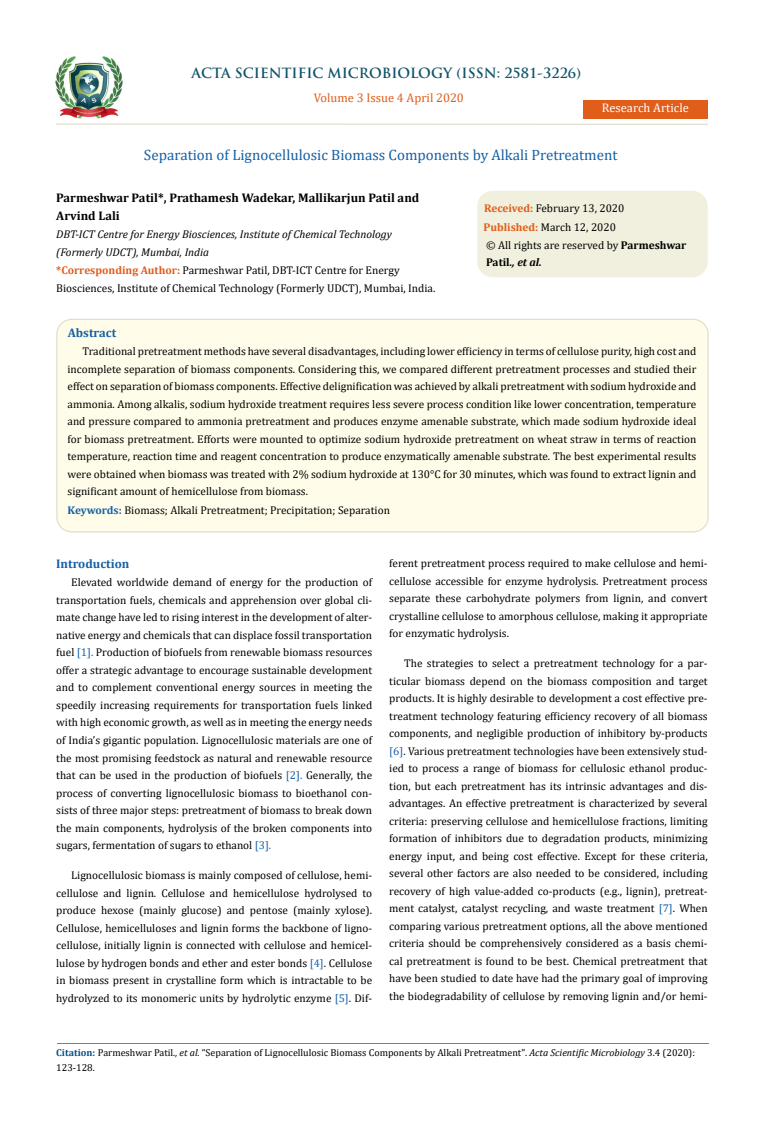
<style>
.page{position:relative;width:764px;height:1125px;background:#fff}
.page>*{position:absolute;margin:0;border:0;box-sizing:border-box;transform-origin:0 0}
.t1{font:15px "Cambria";color:#1560a6}
.t2{font:700 13.75px "Trajan Pro";color:#0e546a}
.t3{font:700 12.5px/17.5px "Cambria";color:#000}
.t4{font:12.5px "Cambria";color:#e05d1a}
.t5{font:700 12.5px "Cambria";color:#1560a6}
.t6{font:12.5px "Cambria";color:#fff}
.t7{font:11.25px/17.5px "Cambria";color:#000;text-align:justify}
.t8{font:10px/15px "Cambria";color:#000}
.s1{font-style:italic}
.s2{font-weight:700;color:#e05d1a}
.s3{font-weight:700}
.s4{font-weight:700;font-style:italic}
.s5{font-weight:700;color:#1560a6}
.s6{color:#1560a6}
.s7{font-weight:700;color:#035089}
</style>
<div class="page">
<img style="left:56px;top:57px;width:66px;height:61px">
<div style="left:583px;top:100px;width:124px;height:19px;background:#e05d1a"></div>
<div style="left:57px;top:319px;width:651px;height:213px;background:#fffde9;border-radius:15px"></div>
<div style="left:56px;top:319px;width:653px;height:213px;border:1px solid #e0dfcd;border-radius:15px"></div>
<div style="left:478px;top:191px;width:229px;height:86px;background:#f1f0de;border-radius:15px"></div>
<div style="left:477px;top:191px;width:230px;height:86px;border:1px solid #f1f0de;border-radius:15px"></div>
<hr style="left:57px;top:1044px;width:652px;height:1px;background:#e05d1a">
<hr style="left:56px;top:123px;width:651px;height:2px;background:#e0dfcd">
<p class="t2" style="left:192px;top:64px;width:391px">ACTA SCIENTIFIC MICROBIOLOGY (ISSN: 2581-3226)</p>
<p class="t4" style="left:314px;top:91px;width:152px">Volume 3 Issue 4 April 2020</p>
<p class="t6" style="left:602px;top:101px;width:89px">Research Article</p>
<h1 class="t1" style="left:144px;top:146px;width:475px">Separation of Lignocellulosic Biomass Components by Alkali Pretreatment</h1>
<p class="t3" style="left:56px;top:189px;width:365px">Parmeshwar Patil*, Prathamesh Wadekar, Mallikarjun Patil and<br>Arvind Lali</p>
<p class="t7" style="left:56px;top:225px;width:380px;text-align:left"><span class="s1">DBT-ICT Centre for Energy Biosciences, Institute of Chemical Technology (Formerly UDCT), Mumbai, India<br></span><span class="s2">*Corresponding Author:</span> Parmeshwar Patil, DBT-ICT Centre for Energy Biosciences, Institute of Chemical Technology (Formerly UDCT), Mumbai, India.</p>
<p class="t7" style="left:483px;top:198px;width:142px;line-height:19.1px"><span class="s2">Received:</span> February 13, 2020<br><span class="s2">Published:</span> March 12, 2020</p>
<p class="t7" style="left:486px;top:236px;width:202px">© All rights are reserved by <span class="s3">Parmeshwar<br>Patil</span><span class="s4">., et al.</span></p>
<p class="t5" style="left:68px;top:324px;width:50px">Abstract</p>
<p class="t7" style="left:67px;top:343px;width:630px;text-indent:15px">Traditional pretreatment methods have several disadvantages, including lower efficiency in terms of cellulose purity, high cost and incomplete separation of biomass components. Considering this, we compared different pretreatment processes and studied their effect on separation of biomass components. Effective delignification was achieved by alkali pretreatment with sodium hydroxide and ammonia. Among alkalis, sodium hydroxide treatment requires less severe process condition like lower concentration, temperature and pressure compared to ammonia pretreatment and produces enzyme amenable substrate, which made sodium hydroxide ideal for biomass pretreatment. Efforts were mounted to optimize sodium hydroxide pretreatment on wheat straw in terms of reaction temperature, reaction time and reagent concentration to produce enzymatically amenable substrate. The best experimental results were obtained when biomass was treated with 2% sodium hydroxide at 130°C for 30 minutes, which was found to extract lignin and significant amount of hemicellulose from biomass.</p>
<p class="t7" style="left:68px;top:502px;width:324px"><span class="s5">Keywords:</span> Biomass; Alkali Pretreatment; Precipitation; Separation</p>
<p class="t5" style="left:56px;top:555px;width:75px">Introduction</p>
<p class="t7" style="left:56px;top:574px;width:317px;text-indent:15px">Elevated worldwide demand of energy for the production of transportation fuels, chemicals and apprehension over global cli&shy;mate change have led to rising interest in the development of alter&shy;native energy and chemicals that can displace fossil transportation fuel <span class="s6">[1].</span> Production of biofuels from renewable biomass resources offer a strategic advantage to encourage sustainable development and to complement conventional energy sources in meeting the speedily increasing requirements for transportation fuels linked with high economic growth, as well as in meeting the energy needs of India’s gigantic population. Lignocellulosic materials are one of the most promising feedstock as natural and renewable resource that can be used in the production of biofuels <span class="s6">[2].</span> Generally, the process of converting lignocellulosic biomass to bioethanol con&shy;sists of three major steps: pretreatment of biomass to break down the main components, hydrolysis of the broken components into sugars, fermentation of sugars to ethanol <span class="s6">[3].</span></p>
<p class="t7" style="left:56px;top:866px;width:317px;text-indent:15px">Lignocellulosic biomass is mainly composed of cellulose, hemi&shy;cellulose and lignin. Cellulose and hemicellulose hydrolysed to produce hexose (mainly glucose) and pentose (mainly xylose).<br>Cellulose, hemicelluloses and lignin forms the backbone of ligno&shy;cellulose, initially lignin is connected with cellulose and hemicel&shy;lulose by hydrogen bonds and ether and ester bonds <span class="s6">[4]</span>. Cellulose in biomass present in crystalline form which is intractable to be hydrolyzed to its monomeric units by hydrolytic enzyme <span class="s6">[5]</span>. Dif-</p>
<p class="t7" style="left:389px;top:555px;width:320px">ferent pretreatment process required to make cellulose and hemi&shy;cellulose accessible for enzyme hydrolysis. Pretreatment process separate these carbohydrate polymers from lignin, and convert crystalline cellulose to amorphous cellulose, making it appropriate for enzymatic hydrolysis.</p>
<p class="t7" style="left:389px;top:655px;width:320px;text-indent:15px">The strategies to select a pretreatment technology for a par&shy;ticular biomass depend on the biomass composition and target products. It is highly desirable to development a cost effective pre&shy;treatment technology featuring efficiency recovery of all biomass components, and negligible production of inhibitory by-products <span class="s6">[6]</span>. Various pretreatment technologies have been extensively stud&shy;ied to process a range of biomass for cellulosic ethanol produc&shy;tion, but each pretreatment has its intrinsic advantages and dis&shy;advantages. An effective pretreatment is characterized by several criteria: preserving cellulose and hemicellulose fractions, limiting formation of inhibitors due to degradation products, minimizing energy input, and being cost effective. Except for these criteria, several other factors are also needed to be considered, including recovery of high value-added co-products (e.g., lignin), pretreat&shy;ment catalyst, catalyst recycling, and waste treatment <span class="s6">[7]</span>. When comparing various pretreatment options, all the above mentioned criteria should be comprehensively considered as a basis chemi&shy;cal pretreatment is found to be best. Chemical pretreatment that have been studied to date have had the primary goal of improving the biodegradability of cellulose by removing lignin and/or hemi-</p>
<p class="t8" style="left:56px;top:1045px;width:640px"><span class="s7">Citation:</span> Parmeshwar Patil<span class="s1">., et al.</span> “Separation of Lignocellulosic Biomass Components by Alkali Pretreatment". <span class="s1">Acta Scientific Microbiology</span> 3.4 (2020):<br>123-128.</p>
</div>
